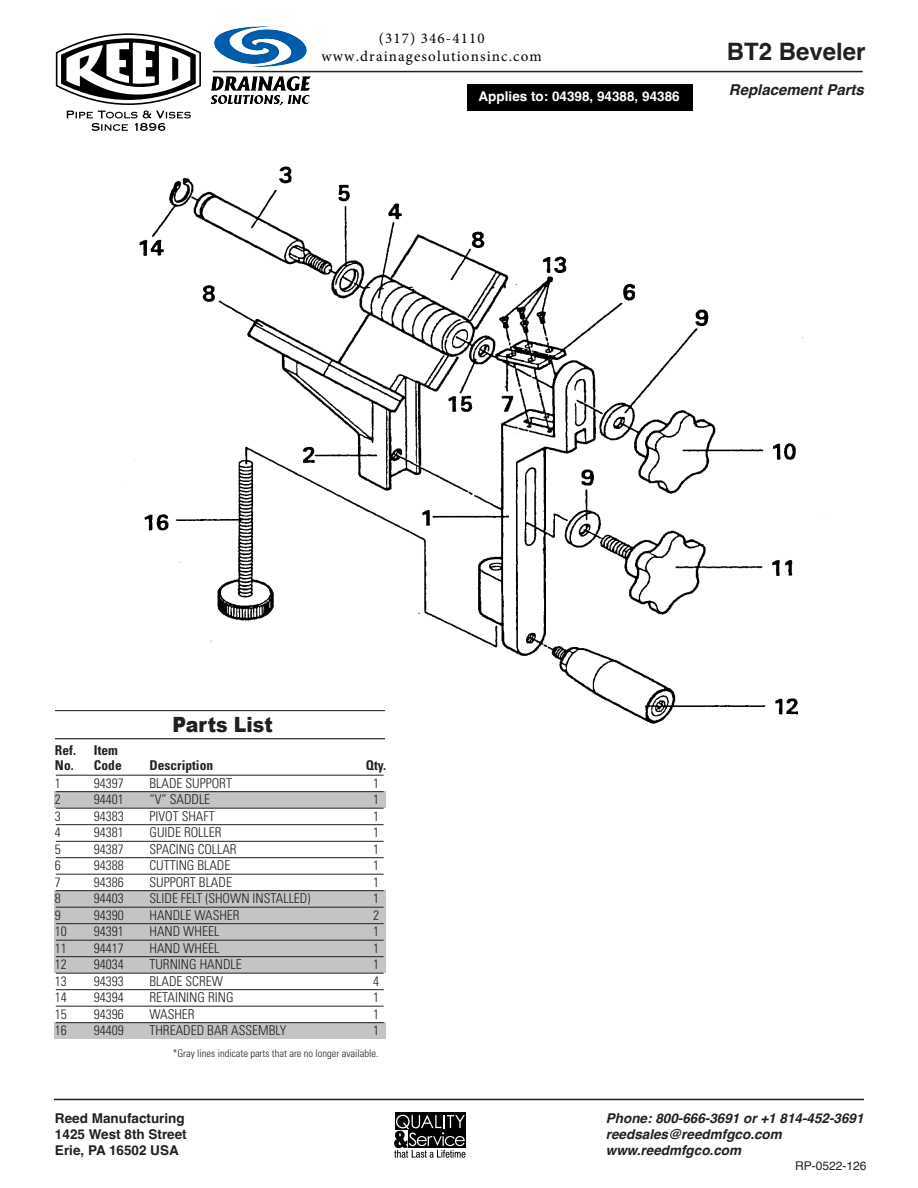
<style>
.page{position:relative;width:918px;height:1188px;background:#fff}
.page>*{position:absolute;margin:0;border:0;box-sizing:border-box;transform-origin:0 0}
.t1{font:700 24px "Helvetica";color:#231f20}
.t2{font:900 21px "Arial";color:#231f20;scale:.9 1}
.t3{font:15px/18px "Minion Pro";letter-spacing:.075em;color:#000;text-align:center}
.t4{font:italic 700 15px "Helvetica";color:#231f20}
.t5{font:300 condensed 13.5px "Univers LT Std";color:#231f20}
.t6{font:italic 700 13.5px/16.2px "Helvetica";color:#231f20}
.t7{font:700 13.5px/16.2px "Helvetica";color:#231f20}
.t8{font:700 condensed 13.5px/15px "Univers LT Std";color:#231f20;text-align:right}
.t9{font:700 13.5px "Helvetica";color:#fff}
.t10{font:12px "Helvetica";color:#231f20}
.t11{font:300 condensed 10.5px "Univers LT Std";color:#231f20}
</style>
<div class="page">
<div style="left:54px;top:1023px;width:331px;height:16px;background:#c4c4c4"></div>
<div style="left:54px;top:891px;width:331px;height:82px;background:#c4c4c4"></div>
<div style="left:54px;top:792px;width:331px;height:16px;background:#c4c4c4"></div>
<hr style="left:54px;top:1099px;width:810px;height:1px;background:#231f20">
<div style="left:395px;top:1113px;width:71px;height:17px;background:#000"></div>
<svg style="left:394px;top:1115px;width:72px;height:43px"></svg>
<hr style="left:213px;top:71px;width:650px;height:1px;background:#231f20">
<svg style="left:55px;top:33px;width:146px;height:98px"></svg>
<hr style="left:55px;top:738px;width:330px;height:1px;background:#231f20">
<hr style="left:55px;top:710px;width:330px;height:1px;background:#231f20">
<hr style="left:56px;top:775px;width:328px;height:1px;background:#231f20">
<hr style="left:56px;top:791px;width:328px;height:1px;background:#231f20">
<hr style="left:56px;top:808px;width:328px;height:1px;background:#231f20">
<hr style="left:56px;top:824px;width:328px;height:1px;background:#231f20">
<hr style="left:56px;top:841px;width:328px;height:1px;background:#231f20">
<hr style="left:56px;top:857px;width:328px;height:1px;background:#231f20">
<hr style="left:56px;top:874px;width:328px;height:1px;background:#231f20">
<hr style="left:56px;top:890px;width:328px;height:1px;background:#231f20">
<hr style="left:56px;top:907px;width:328px;height:1px;background:#231f20">
<hr style="left:56px;top:923px;width:328px;height:1px;background:#231f20">
<hr style="left:56px;top:940px;width:328px;height:1px;background:#231f20">
<hr style="left:56px;top:956px;width:328px;height:1px;background:#231f20">
<hr style="left:56px;top:973px;width:328px;height:1px;background:#231f20">
<hr style="left:56px;top:989px;width:328px;height:1px;background:#231f20">
<hr style="left:56px;top:1006px;width:328px;height:1px;background:#231f20">
<hr style="left:56px;top:1022px;width:328px;height:1px;background:#231f20">
<img style="left:84px;top:166px;width:741px;height:643px">
<div style="left:468px;top:84px;width:225px;height:27px;background:#000"></div>
<img style="left:211px;top:27px;width:99px;height:78px">
<p class="t3" style="left:321px;top:29px;width:222px">(317) 346-4110 www.drainagesolutionsinc.com</p>
<p class="t9" style="left:479px;top:88px;width:203px">Applies to: 04398, 94388, 94386</p>
<h1 class="t1" style="left:727px;top:37px;width:140px">BT2 Beveler</h1>
<p class="t4" style="left:729px;top:81px;width:137px">Replacement Parts</p>
<p class="t8" style="left:55px;top:742px;width:23px">Ref.</p>
<p class="t8" style="left:55px;top:742px;width:68px">Item<br>No. Code</p>
<h2 class="t2" style="left:172px;top:709px;width:113px">Parts List</h2>
<p class="t8" style="left:149px;top:757px;width:65px">Description</p>
<p class="t8" style="left:366px;top:757px;width:22px">Qty.</p>
<p class="t5" style="left:55px;top:775px;width:7px">1</p>
<p class="t5" style="left:94px;top:775px;width:31px">94397</p>
<p class="t5" style="left:149px;top:775px;width:84px">BLADE SUPPORT</p>
<p class="t5" style="left:373px;top:775px;width:7px">1</p>
<p class="t5" style="left:55px;top:791px;width:7px">2</p>
<p class="t5" style="left:94px;top:791px;width:31px">94401</p>
<p class="t5" style="left:149px;top:791px;width:62px">“V” SADDLE</p>
<p class="t5" style="left:373px;top:791px;width:7px">1</p>
<p class="t5" style="left:55px;top:808px;width:7px">3</p>
<p class="t5" style="left:94px;top:808px;width:31px">94383</p>
<p class="t5" style="left:149px;top:808px;width:67px">PIVOT SHAFT</p>
<p class="t5" style="left:373px;top:808px;width:7px">1</p>
<p class="t5" style="left:55px;top:824px;width:7px">4</p>
<p class="t5" style="left:94px;top:824px;width:31px">94381</p>
<p class="t5" style="left:149px;top:824px;width:74px">GUIDE ROLLER</p>
<p class="t5" style="left:373px;top:824px;width:7px">1</p>
<p class="t5" style="left:55px;top:841px;width:7px">5</p>
<p class="t5" style="left:94px;top:841px;width:31px">94387</p>
<p class="t5" style="left:149px;top:841px;width:89px">SPACING COLLAR</p>
<p class="t5" style="left:373px;top:841px;width:7px">1</p>
<p class="t5" style="left:55px;top:857px;width:7px">6</p>
<p class="t5" style="left:94px;top:857px;width:31px">94388</p>
<p class="t5" style="left:149px;top:857px;width:83px">CUTTING BLADE</p>
<p class="t5" style="left:373px;top:857px;width:7px">1</p>
<p class="t5" style="left:55px;top:874px;width:7px">7</p>
<p class="t5" style="left:94px;top:874px;width:31px">94386</p>
<p class="t5" style="left:149px;top:874px;width:84px">SUPPORT BLADE</p>
<p class="t5" style="left:373px;top:874px;width:7px">1</p>
<p class="t5" style="left:55px;top:890px;width:7px">8</p>
<p class="t5" style="left:94px;top:890px;width:31px">94403</p>
<p class="t5" style="left:149px;top:890px;width:162px">SLIDE FELT (SHOWN INSTALLED)</p>
<p class="t5" style="left:373px;top:890px;width:7px">1</p>
<p class="t5" style="left:55px;top:907px;width:7px">9</p>
<p class="t5" style="left:94px;top:907px;width:31px">94390</p>
<p class="t5" style="left:149px;top:907px;width:92px">HANDLE WASHER</p>
<p class="t5" style="left:373px;top:907px;width:7px">2</p>
<p class="t5" style="left:55px;top:923px;width:13px">10</p>
<p class="t5" style="left:94px;top:923px;width:31px">94391</p>
<p class="t5" style="left:149px;top:923px;width:71px">HAND WHEEL</p>
<p class="t5" style="left:373px;top:923px;width:7px">1</p>
<p class="t5" style="left:55px;top:940px;width:13px">11</p>
<p class="t5" style="left:94px;top:940px;width:31px">94417</p>
<p class="t5" style="left:149px;top:940px;width:71px">HAND WHEEL</p>
<p class="t5" style="left:373px;top:940px;width:7px">1</p>
<p class="t5" style="left:55px;top:956px;width:13px">12</p>
<p class="t5" style="left:94px;top:956px;width:31px">94034</p>
<p class="t5" style="left:149px;top:956px;width:94px">TURNING HANDLE</p>
<p class="t5" style="left:373px;top:956px;width:7px">1</p>
<p class="t5" style="left:55px;top:973px;width:13px">13</p>
<p class="t5" style="left:94px;top:973px;width:31px">94393</p>
<p class="t5" style="left:149px;top:973px;width:75px">BLADE SCREW</p>
<p class="t5" style="left:373px;top:973px;width:7px">4</p>
<p class="t5" style="left:55px;top:989px;width:13px">14</p>
<p class="t5" style="left:94px;top:989px;width:31px">94394</p>
<p class="t5" style="left:149px;top:989px;width:86px">RETAINING RING</p>
<p class="t5" style="left:373px;top:989px;width:7px">1</p>
<p class="t5" style="left:55px;top:1006px;width:13px">15</p>
<p class="t5" style="left:94px;top:1006px;width:31px">94396</p>
<p class="t5" style="left:149px;top:1006px;width:47px">WASHER</p>
<p class="t5" style="left:373px;top:1006px;width:7px">1</p>
<p class="t5" style="left:55px;top:1022px;width:13px">16</p>
<p class="t5" style="left:94px;top:1022px;width:31px">94409</p>
<p class="t5" style="left:149px;top:1022px;width:139px">THREADED BAR ASSEMBLY</p>
<p class="t5" style="left:373px;top:1022px;width:7px">1</p>
<p class="t11" style="left:173px;top:1047px;width:207px">*Gray lines indicate parts that are no longer available.</p>
<p class="t7" style="left:55px;top:1111px;width:133px">Reed Manufacturing<br>1425 West 8th Street<br>Erie, PA 16502 USA</p>
<p class="t6" style="left:606px;top:1112px;width:259px">Phone: 800-666-3691 or +1 814-452-3691 reedsales@reedmfgco.com www.reedmfgco.com</p>
<p class="t10" style="left:795px;top:1157px;width:73px">RP-0522-126</p>
</div>
